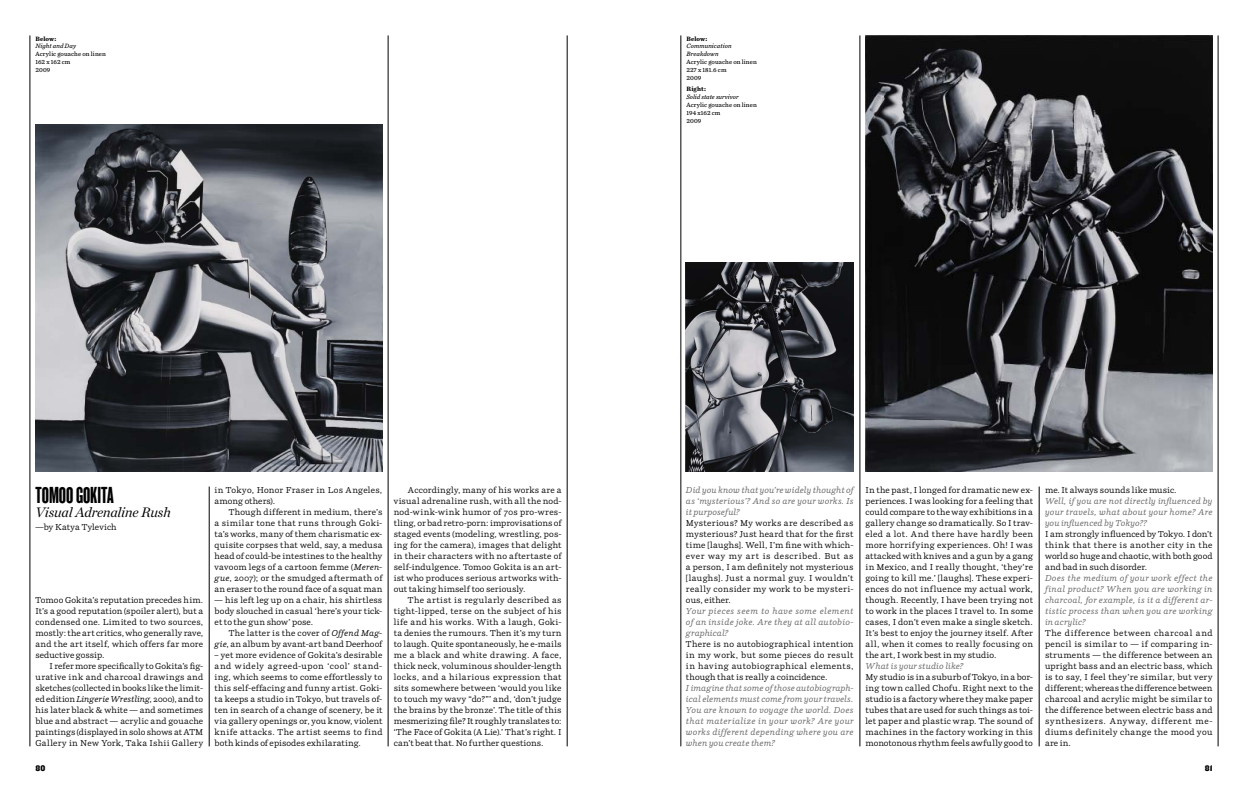
<style>
.page{position:relative;width:1248px;height:794px;background:#fff}
.page>*{position:absolute;margin:0;border:0;box-sizing:border-box;transform-origin:0 0}
.t1{font:24px "Elephant 67";letter-spacing:-.005em;color:#000}
.t2{font:italic 14px "Chronicle Deck";letter-spacing:-.01em;color:#000}
.t3{font:8.5px/11px "Parry";letter-spacing:.02em;color:#000;text-align:justify}
.t4{font:italic 8.5px/11px "Parry";letter-spacing:.03em;color:#636363;text-align:justify}
.t5{font:8.5px "Elephant 71";color:#000}
.t6{font:6.5px/7.8px "Chronicle Text G4";letter-spacing:.02em;color:#000}
.t7{font:italic 6.5px/7.8px "Chronicle Text G4";letter-spacing:.01em;color:#000}
.t8{font:700 6.5px "Chronicle Text G4";letter-spacing:.01em;color:#000}
.s1{font-style:italic}
</style>
<div class="page">
<img style="left:686px;top:262px;width:167px;height:209px">
<img style="left:35px;top:124px;width:347px;height:347px">
<img style="left:865px;top:35px;width:347px;height:436px">
<hr style="left:30px;top:35px;width:1px;height:711px;background:#000">
<hr style="left:388px;top:35px;width:1px;height:711px;background:#000">
<hr style="left:680px;top:35px;width:1px;height:711px;background:#000">
<hr style="left:209px;top:486px;width:1px;height:260px;background:#000">
<hr style="left:1038px;top:486px;width:1px;height:260px;background:#000">
<hr style="left:567px;top:35px;width:1px;height:711px;background:#000">
<hr style="left:859px;top:35px;width:1px;height:711px;background:#000">
<hr style="left:1217px;top:35px;width:1px;height:711px;background:#000">
<p class="t8" style="left:35px;top:34px;width:23px">Below:</p>
<p class="t7" style="left:35px;top:42px;width:42px">Night and Day</p>
<p class="t6" style="left:35px;top:50px;width:72px">Acrylic gouache on linen<br>162 x 162 cm<br>2009</p>
<p class="t8" style="left:686px;top:34px;width:23px">Below:</p>
<p class="t7" style="left:686px;top:42px;width:47px">Communication<br>Breakdown</p>
<p class="t6" style="left:686px;top:58px;width:72px">Acrylic gouache on linen<br>227 x 181.6 cm<br>2009</p>
<p class="t8" style="left:686px;top:85px;width:21px">Right:</p>
<p class="t7" style="left:686px;top:93px;width:54px">Solid state survivor</p>
<p class="t6" style="left:686px;top:101px;width:72px">Acrylic gouache on linen<br>194 x162 cm<br>2009</p>
<h1 class="t1" style="left:35px;top:486px;width:80px">TOMOO GOKITA</h1>
<h2 class="t2" style="left:35px;top:503px;width:137px">Visual Adrenaline Rush</h2>
<p class="t3" style="left:35px;top:521px;width:83px">—by Katya Tylevich</p>
<p class="t3" style="left:35px;top:594px;width:169px">Tomoo Gokita’s reputation precedes him.<br>It’s a good reputation (spoiler alert), but a condensed one. Limited to two sources, mostly: the art critics, who generally rave, and the art itself, which offers far more seductive gossip.</p>
<p class="t3" style="left:35px;top:660px;width:169px;text-indent:14px">I refer more specifically to Gokita’s fig&shy;urative ink and charcoal drawings and sketches (collected in books like the limit&shy;ed edition <span class="s1">Lingerie Wrestling</span>, 2000), and to his later black &amp; white — and sometimes blue and abstract — acrylic and gouache paintings (displayed in solo shows at ATM Gallery in New York, Taka Ishii Gallery</p>
<p class="t3" style="left:214px;top:484px;width:169px">in Tokyo, Honor Fraser in Los Angeles, among others).</p>
<p class="t3" style="left:214px;top:506px;width:169px;text-indent:14px">Though different in medium, there’s a similar tone that runs through Goki&shy;ta’s works, many of them charismatic ex&shy;quisite corpses that weld, say, a medusa head of could-be intestines to the healthy vavoom legs of a cartoon femme (<span class="s1">Meren&shy;gue</span>, 2007); or the smudged aftermath of an eraser to the round face of a squat man</p>
<p class="t3" style="left:214px;top:594px;width:169px">— his left leg up on a chair, his shirtless body slouched in casual ‘here’s your tick&shy;et to the gun show’ pose.</p>
<p class="t3" style="left:214px;top:627px;width:169px;text-align:right">The latter is the cover of <span class="s1">Offend Mag&shy;gie</span>, an album by avant-art band Deerhoof</p>
<p class="t3" style="left:214px;top:649px;width:169px">– yet more evidence of Gokita’s desirable and widely agreed-upon ‘cool’ stand&shy;ing, which seems to come effortlessly to this self-effacing and funny artist. Goki&shy;ta keeps a studio in Tokyo, but travels of&shy;ten in search of a change of scenery, be it via gallery openings or, you know, violent knife attacks. The artist seems to find both kinds of episodes exhilarating.</p>
<p class="t3" style="left:394px;top:484px;width:169px;text-indent:14px">Accordingly, many of his works are a visual adrenaline rush, with all the nod&shy;nod-wink-wink humor of 70s pro-wres&shy;tling, or bad retro-porn: improvisations of staged events (modeling, wrestling, pos&shy;ing for the camera), images that delight in their characters with no aftertaste of self-indulgence. Tomoo Gokita is an art&shy;ist who produces serious artworks with&shy;out taking himself too seriously.</p>
<p class="t3" style="left:394px;top:594px;width:169px;text-indent:14px">The artist is regularly described as tight-lipped, terse on the subject of his life and his works. With a laugh, Goki&shy;ta denies the rumours. Then it’s my turn to laugh. Quite spontaneously, he e-mails me a black and white drawing. A face, thick neck, voluminous shoulder-length locks, and a hilarious expression that sits somewhere between ‘would you like to touch my wavy “do?”’ and, ‘don’t judge the brains by the bronze’. The title of this mesmerizing file? It roughly translates to: ‘The Face of Gokita (A Lie).’ That’s right. I can’t beat that. No further questions.</p>
<p class="t4" style="left:686px;top:484px;width:169px">Did you know that you’re widely thought of as ‘mysterious’? And so are your works. Is it purposeful?</p>
<p class="t3" style="left:686px;top:517px;width:169px">Mysterious? My works are described as mysterious? Just heard that for the first time [laughs]. Well, I’m fine with which&shy;ever way my art is described. But as a person, I am definitely not mysterious [laughs]. Just a normal guy. I wouldn’t really consider my work to be mysteri&shy;ous, either.</p>
<p class="t4" style="left:686px;top:605px;width:169px">Your pieces seem to have some element of an inside joke. Are they at all autobio&shy;graphical?</p>
<p class="t3" style="left:686px;top:638px;width:169px">There is no autobiographical intention in my work, but some pieces do result in having autobiographical elements, though that is really a coincidence.</p>
<p class="t4" style="left:686px;top:682px;width:169px">I imagine that some of those autobiograph&shy;ical elements must come from your travels.<br>You are known to voyage the world. Does that materialize in your work? Are your works different depending where you are when you create them?</p>
<p class="t3" style="left:865px;top:484px;width:169px">In the past, I longed for dramatic new ex&shy;periences. I was looking for a feeling that could compare to the way exhibitions in a gallery change so dramatically. So I trav&shy;eled a lot. And there have hardly been more horrifying experiences. Oh! I was attacked with knives and a gun by a gang in Mexico, and I really thought, ‘they’re going to kill me.’ [laughs]. These experi&shy;ences do not influence my actual work, though. Recently, I have been trying not to work in the places I travel to. In some cases, I don’t even make a single sketch.<br>It’s best to enjoy the journey itself. After all, when it comes to really focusing on the art, I work best in my studio.</p>
<p class="t4" style="left:865px;top:660px;width:100px">What is your studio like?</p>
<p class="t3" style="left:865px;top:671px;width:169px">My studio is in a suburb of Tokyo, in a bor&shy;ing town called Chofu. Right next to the studio is a factory where they make paper tubes that are used for such things as toi&shy;let paper and plastic wrap. The sound of machines in the factory working in this monotonous rhythm feels awfully good to</p>
<p class="t3" style="left:1044px;top:484px;width:133px">me. It always sounds like music.</p>
<p class="t4" style="left:1044px;top:495px;width:169px">Well, if you are not directly influenced by your travels, what about your home? Are you influenced by Tokyo??</p>
<p class="t3" style="left:1044px;top:528px;width:169px">I am strongly influenced by Tokyo. I don’t think that there is another city in the world so huge and chaotic, with both good and bad in such disorder.</p>
<p class="t4" style="left:1044px;top:572px;width:169px">Does the medium of your work effect the final product? When you are working in charcoal, for example, is it a different ar&shy;tistic process than when you are working in acrylic?</p>
<p class="t3" style="left:1044px;top:627px;width:169px">The difference between charcoal and pencil is similar to — if comparing in&shy;struments — the difference between an upright bass and an electric bass, which is to say, I feel they’re similar, but very different; whereas the difference between charcoal and acrylic might be similar to the difference between electric bass and synthesizers. Anyway, different me&shy;diums definitely change the mood you are in.</p>
<p class="t5" style="left:35px;top:765px;width:11px">80</p>
<p class="t5" style="left:1204px;top:765px;width:9px">81</p>
</div>
